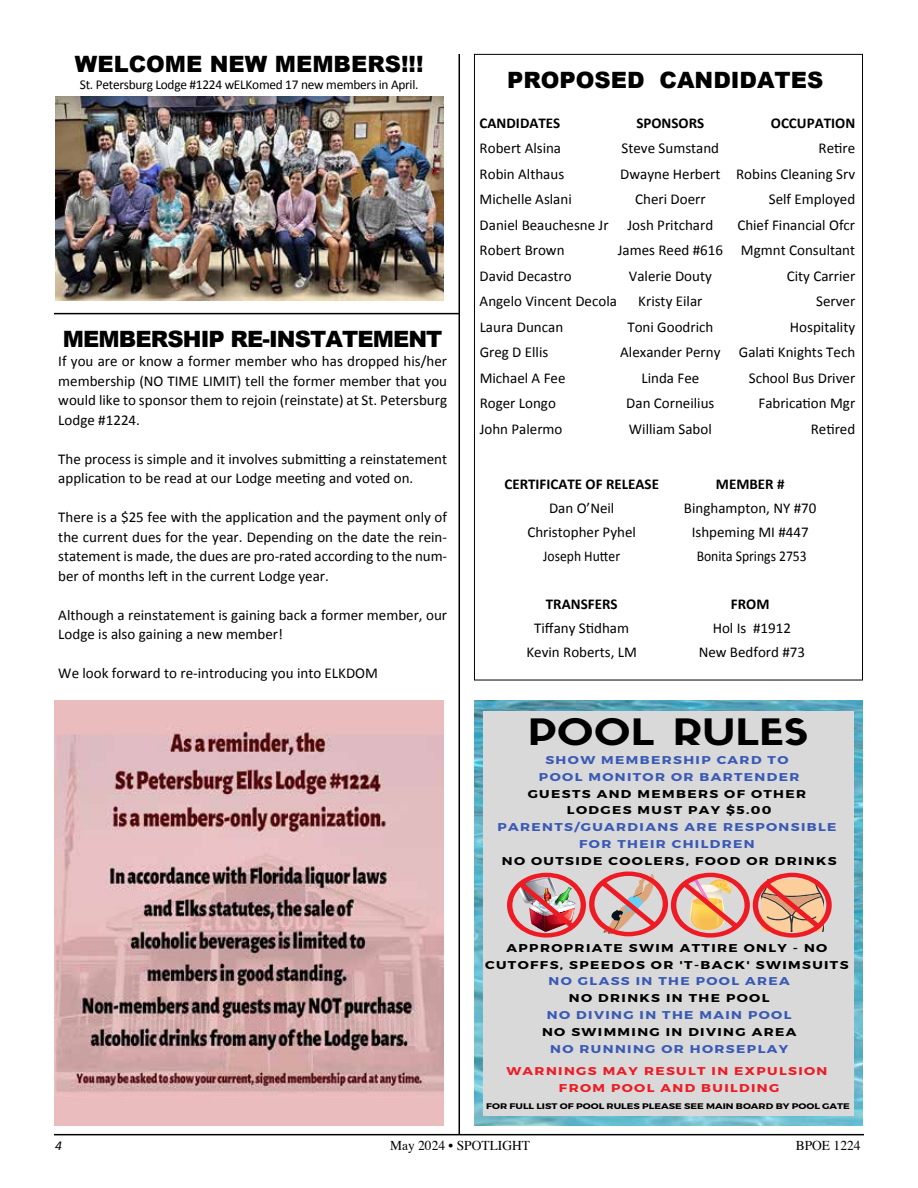
<style>
.page{position:relative;width:918px;height:1188px;background:#fff}
.page>*{position:absolute;margin:0;border:0;box-sizing:border-box;transform-origin:0 0}
.t1{font:35.7px "Sifonn Basic";color:#000;scale:1.22 1}
.t2{font:900 22.5px "Arial";color:#000}
.t3{font:900 22.5px "Arial";letter-spacing:-.04em;color:#000}
.t4{font:15px/19.5px "Calibri";color:#000;text-align:justify}
.t5{font:700 15px "Calibri";color:#000}
.t6{font:15px "Calibri";color:#000;scale:.91 1}
.t7{font:13.5px "Calibri";letter-spacing:-.02em;color:#000}
.t8{font:13.5px "Times";color:#000}
.t9{font:italic 13.5px "Calibri";color:#000}
.t10{font:700 11.4px/16.8px "Montserrat";letter-spacing:.1em;color:#000;text-align:center;scale:1.22 1}
.t11{font:700 11.4px/16.8px "Montserrat";letter-spacing:.1em;color:#3959b6;text-align:center;scale:1.22 1}
.t12{font:700 11.4px/16.8px "Montserrat";letter-spacing:.1em;color:#ee1b24;text-align:center;scale:1.22 1}
.t13{font:700 8.1px "Montserrat";color:#000;scale:1.22 1}
</style>
<div class="page">
<hr style="left:54px;top:1134px;width:810px;height:1px;background:#000">
<hr style="left:459px;top:54px;width:1px;height:1080px;background:#000">
<img style="left:55px;top:97px;width:389px;height:203px">
<img style="left:474px;top:701px;width:389px;height:425px">
<div style="left:483px;top:712px;width:371px;height:404px;background:#d9d9d9"></div>
<svg style="left:507px;top:872px;width:325px;height:66px"></svg>
<hr style="left:54px;top:313px;width:405px;height:1px;background:#000">
<img style="left:55px;top:701px;width:388px;height:425px">
<h2 class="t2" style="left:75px;top:48px;width:350px">WELCOME NEW MEMBERS!!!</h2>
<p class="t7" style="left:80px;top:75px;width:340px">St. Petersburg Lodge #1224 wELKomed 17 new members in April.</p>
<h2 class="t3" style="left:63px;top:322px;width:381px">MEMBERSHIP RE-INSTATEMENT</h2>
<p class="t4" style="left:58px;top:351px;width:390px">If you are or know a former member who has dropped his/her membership (NO TIME LIMIT) tell the former member that you would like to sponsor them to rejoin (reinstate) at St. Petersburg Lodge #1224.</p>
<p class="t4" style="left:58px;top:448px;width:390px">The process is simple and it involves submitting a reinstatement application to be read at our Lodge meeting and voted on.</p>
<p class="t4" style="left:58px;top:507px;width:390px">There is a $25 fee with the application and the payment only of the current dues for the year. Depending on the date the rein&shy;statement is made, the dues are pro‐rated according to the num&shy;ber of months left in the current Lodge year.</p>
<p class="t4" style="left:58px;top:604px;width:390px">Although a reinstatement is gaining back a former member, our<br>Lodge is also gaining a new member!</p>
<p class="t4" style="left:58px;top:663px;width:321px">We look forward to re‐introducing you into ELKDOM</p>
<h2 class="t2" style="left:507px;top:63px;width:318px">PROPOSED CANDIDATES</h2>
<p class="t5" style="left:480px;top:112px;width:82px">CANDIDATES</p>
<p class="t5" style="left:636px;top:112px;width:69px">SPONSORS</p>
<p class="t5" style="left:771px;top:112px;width:86px">OCCUPATION</p>
<p class="t4" style="left:480px;top:138px;width:83px">Robert Alsina</p>
<p class="t4" style="left:622px;top:138px;width:99px">Steve Sumstand</p>
<p class="t4" style="left:819px;top:138px;width:38px">Retire</p>
<p class="t4" style="left:480px;top:164px;width:86px">Robin Althaus</p>
<p class="t4" style="left:620px;top:164px;width:236px">Dwayne Herbert Robins Cleaning Srv</p>
<p class="t4" style="left:480px;top:189px;width:94px">Michelle Aslani</p>
<p class="t4" style="left:635px;top:189px;width:72px">Cheri Doerr</p>
<p class="t4" style="left:769px;top:189px;width:88px">Self Employed</p>
<p class="t4" style="left:480px;top:215px;width:131px">Daniel Beauchesne Jr</p>
<p class="t4" style="left:628px;top:215px;width:87px">Josh Pritchard</p>
<p class="t4" style="left:737px;top:215px;width:119px">Chief Financial Ofcr</p>
<p class="t4" style="left:480px;top:240px;width:86px">Robert Brown</p>
<p class="t4" style="left:618px;top:240px;width:239px">James Reed #616 Mgmnt Consultant</p>
<p class="t4" style="left:480px;top:266px;width:94px">David Decastro</p>
<p class="t4" style="left:629px;top:266px;width:84px">Valerie Douty</p>
<p class="t4" style="left:787px;top:266px;width:70px">City Carrier</p>
<p class="t4" style="left:480px;top:291px;width:139px">Angelo Vincent Decola</p>
<p class="t4" style="left:638px;top:291px;width:66px">Kristy Eilar</p>
<p class="t4" style="left:816px;top:291px;width:41px">Server</p>
<p class="t4" style="left:480px;top:317px;width:85px">Laura Duncan</p>
<p class="t4" style="left:627px;top:317px;width:87px">Toni Goodrich</p>
<p class="t4" style="left:790px;top:317px;width:67px">Hospitality</p>
<p class="t4" style="left:480px;top:342px;width:70px">Greg D Ellis</p>
<p class="t4" style="left:620px;top:342px;width:236px">Alexander Perny Galati Knights Tech</p>
<p class="t4" style="left:480px;top:368px;width:87px">Michael A Fee</p>
<p class="t4" style="left:641px;top:368px;width:59px">Linda Fee</p>
<p class="t4" style="left:749px;top:368px;width:108px">School Bus Driver</p>
<p class="t4" style="left:480px;top:393px;width:78px">Roger Longo</p>
<p class="t4" style="left:626px;top:393px;width:90px">Dan Corneilius</p>
<p class="t4" style="left:758px;top:393px;width:98px">Fabrication Mgr</p>
<p class="t4" style="left:480px;top:419px;width:84px">John Palermo</p>
<p class="t4" style="left:629px;top:419px;width:84px">William Sabol</p>
<p class="t4" style="left:811px;top:419px;width:46px">Retired</p>
<p class="t5" style="left:504px;top:473px;width:156px">CERTIFICATE OF RELEASE</p>
<p class="t5" style="left:716px;top:473px;width:70px">MEMBER #</p>
<p class="t4" style="left:549px;top:497px;width:67px">Dan O’Neil</p>
<p class="t4" style="left:684px;top:497px;width:134px">Binghampton, NY #70</p>
<p class="t4" style="left:527px;top:521px;width:110px">Christopher Pyhel</p>
<p class="t4" style="left:692px;top:521px;width:118px">Ishpeming MI #447</p>
<p class="t6" style="left:543px;top:545px;width:86px">Joseph Hutter</p>
<p class="t6" style="left:697px;top:545px;width:123px">Bonita Springs 2753</p>
<p class="t5" style="left:546px;top:593px;width:73px">TRANSFERS</p>
<p class="t5" style="left:731px;top:593px;width:40px">FROM</p>
<p class="t4" style="left:534px;top:617px;width:96px">Tiffany Stidham</p>
<p class="t4" style="left:713px;top:617px;width:80px">Hol Is #1912</p>
<p class="t4" style="left:526px;top:641px;width:112px">Kevin Roberts, LM</p>
<p class="t4" style="left:699px;top:641px;width:108px">New Bedford #73</p>
<h1 class="t1" style="left:528px;top:709px;width:231px">POOL RULES</h1>
<p class="t11" style="left:539px;top:752px;width:215px">SHOW MEMBERSHIP CARD TO<br>POOL MONITOR OR BARTENDER</p>
<p class="t10" style="left:528px;top:785px;width:230px">GUESTS AND MEMBERS OF OTHER<br>LODGES MUST PAY $5.00</p>
<p class="t11" style="left:497px;top:819px;width:279px">PARENTS/GUARDIANS ARE RESPONSIBLE<br>FOR THEIR CHILDREN</p>
<p class="t10" style="left:502px;top:853px;width:276px">NO OUTSIDE COOLERS, FOOD OR DRINKS</p>
<p class="t10" style="left:485px;top:939px;width:299px">APPROPRIATE SWIM ATTIRE ONLY - NO<br>CUTOFFS, SPEEDOS OR 'T-BACK' SWIMSUITS</p>
<p class="t11" style="left:549px;top:973px;width:199px">NO GLASS IN THE POOL AREA</p>
<p class="t10" style="left:569px;top:990px;width:166px">NO DRINKS IN THE POOL</p>
<p class="t11" style="left:547px;top:1007px;width:202px">NO DIVING IN THE MAIN POOL</p>
<p class="t10" style="left:542px;top:1024px;width:210px">NO SWIMMING IN DIVING AREA</p>
<p class="t11" style="left:550px;top:1040px;width:196px">NO RUNNING OR HORSEPLAY</p>
<p class="t12" style="left:506px;top:1063px;width:265px">WARNINGS MAY RESULT IN EXPULSION<br>FROM POOL AND BUILDING</p>
<p class="t13" style="left:486px;top:1102px;width:300px">FOR FULL LIST OF POOL RULES PLEASE SEE MAIN BOARD BY POOL GATE</p>
<p class="t9" style="left:55px;top:1136px;width:8px">4</p>
<p class="t8" style="left:390px;top:1133px;width:142px">May 2024 • SPOTLIGHT</p>
<p class="t8" style="left:796px;top:1133px;width:66px">BPOE 1224</p>
</div>
